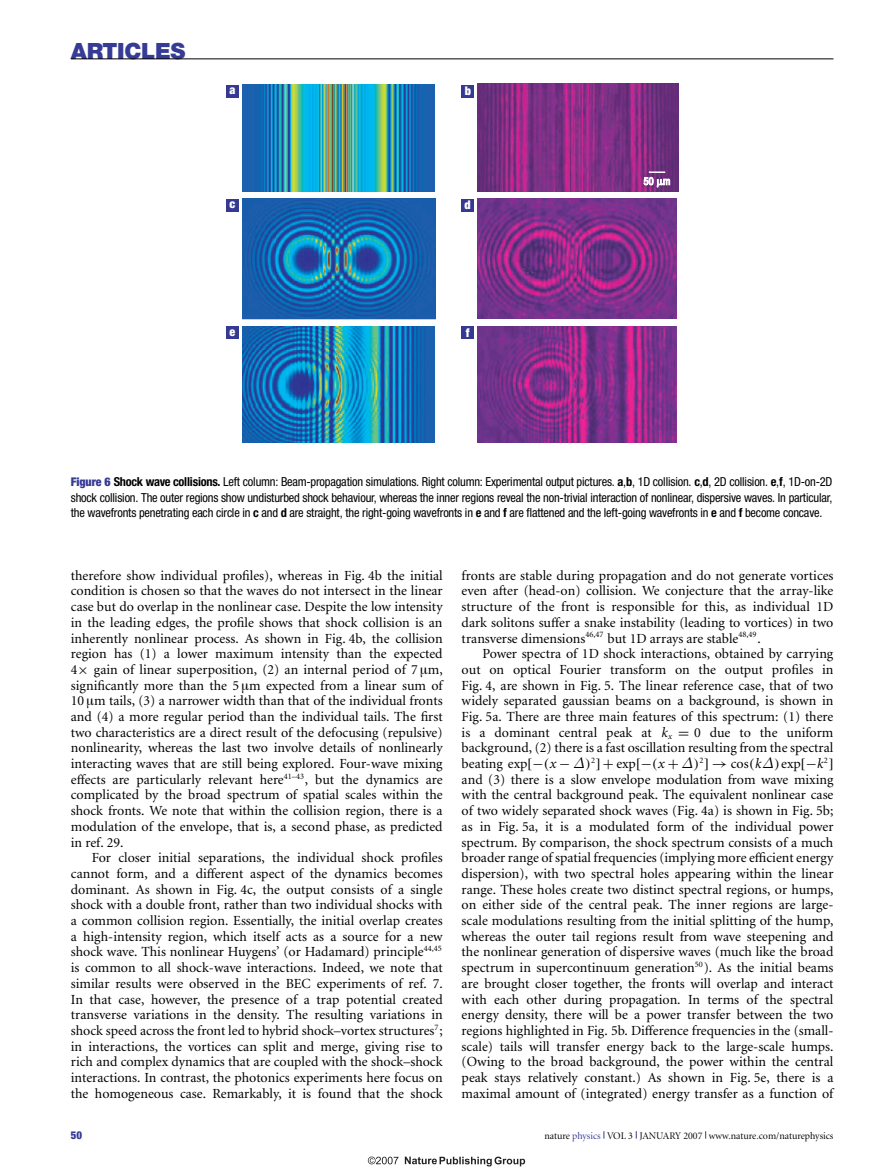
<style>
.page{position:relative;width:893px;height:1174px;background:#fff}
.page>*{position:absolute;margin:0;border:0;box-sizing:border-box;transform-origin:0 0}
.t1{font:900 22.35px "Helvetica Neue";letter-spacing:-.015em;color:#363b95}
.t2{font:13.95px/15.8px "Minion";color:#000;text-align:justify}
.t3{font:condensed 12.45px/15.8px "Helvetica Neue";letter-spacing:-.02em;color:#000;text-align:justify}
.t4{font:900 condensed 12px "Helvetica Neue";color:#fff}
.t5{font:900 condensed 10.8px "Helvetica Neue";color:#363b95}
.t6{font:condensed 10.5px "Helvetica Neue";color:#fff}
.t7{font:10.05px "Minion Display";color:#000}
.s1{font-weight:900;font-size:12px;color:#363b95}
.s2{font-weight:700}
.s3{font-family:"MTSYN";font-size:14.25px}
.s4{font-family:"txmia";font-size:14.25px}
.s5{font-family:"Minion Exp"}
.s6{font-style:italic;font-size:14.25px}
.s7{font-family:"RMTMI";font-size:14.25px}
.s8{font-family:"CMTI10";font-size:15px}
.s9{color:#363b95}
</style>
<div class="page">
<hr style="left:71px;top:59px;width:762px;height:1px;background:#000">
<img style="left:242px;top:85px;width:193px;height:106px">
<img style="left:243px;top:199px;width:192px;height:120px">
<img style="left:478px;top:199px;width:199px;height:119px">
<img style="left:243px;top:326px;width:191px;height:116px">
<img style="left:477px;top:326px;width:199px;height:116px">
<img style="left:478px;top:84px;width:200px;height:108px">
<svg style="left:649px;top:171px;width:16px;height:2px"></svg>
<div style="left:226px;top:85px;width:13px;height:12px;background:#363991"></div>
<div style="left:461px;top:85px;width:13px;height:12px;background:#363991"></div>
<div style="left:226px;top:199px;width:13px;height:13px;background:#363991"></div>
<div style="left:461px;top:199px;width:13px;height:13px;background:#363991"></div>
<div style="left:226px;top:326px;width:13px;height:13px;background:#363991"></div>
<div style="left:461px;top:326px;width:13px;height:13px;background:#363991"></div>
<svg style="left:405px;top:1156px;width:120px;height:10px"></svg>
<svg style="left:368px;top:1156px;width:30px;height:8px"></svg>
<svg style="left:657px;top:179px;width:6px;height:8px"></svg>
<h1 class="t1" style="left:71px;top:43px;width:116px">ARTICLES</h1>
<p class="t4" style="left:230px;top:86px;width:7px">a</p>
<p class="t4" style="left:465px;top:87px;width:8px">b</p>
<p class="t4" style="left:229px;top:200px;width:7px">c</p>
<p class="t4" style="left:464px;top:201px;width:8px">d</p>
<p class="t4" style="left:229px;top:327px;width:7px">e</p>
<p class="t4" style="left:466px;top:328px;width:5px">f</p>
<p class="t6" style="left:644px;top:177px;width:28px">50 m</p>
<p class="t3" style="left:71px;top:474px;width:763px"><span class="s1">Figure 6</span> <span class="s2">Shock wave collisions.</span> Left column: Beam-propagation simulations. Right column: Experimental output pictures. <span class="s2">a</span>,<span class="s2">b</span>, 1D collision. <span class="s2">c</span>,<span class="s2">d</span>, 2D collision. <span class="s2">e</span>,<span class="s2">f</span>, 1D-on-2D shock collision. The outer regions show undisturbed shock behaviour, whereas the inner regions reveal the non-trivial interaction of nonlinear, dispersive waves. In particular, the wavefronts penetrating each circle in <span class="s2">c</span> and <span class="s2">d</span> are straight, the right-going wavefronts in <span class="s2">e</span> and <span class="s2">f</span> are flattened and the left-going wavefronts in <span class="s2">e</span> and <span class="s2">f</span> become concave.</p>
<p class="t2" style="left:71px;top:568px;width:373px">therefore show individual profiles), whereas in Fig. 4b the initial condition is chosen so that the waves do not intersect in the linear case but do overlap in the nonlinear case. Despite the low intensity in the leading edges, the profile shows that shock collision is an inherently nonlinear process. As shown in Fig. 4b, the collision region has (1) a lower maximum intensity than the expected 4<span class="s3">×</span> gain of linear superposition, (2) an internal period of 7 <span class="s4">μ</span>m, significantly more than the 5 <span class="s4">μ</span>m expected from a linear sum of 10 <span class="s4">μ</span>m tails, (3) a narrower width than that of the individual fronts and (4) a more regular period than the individual tails. The first two characteristics are a direct result of the defocusing (repulsive) nonlinearity, whereas the last two involve details of nonlinearly interacting waves that are still being explored. Four-wave mixing e<span class="s5">ff</span>ects are particularly relevant here<sup>41–43</sup>, but the dynamics are complicated by the broad spectrum of spatial scales within the shock fronts. We note that within the collision region, there is a modulation of the envelope, that is, a second phase, as predicted in ref. 29.</p>
<p class="t2" style="left:71px;top:851px;width:373px;text-indent:21px">For closer initial separations, the individual shock profiles cannot form, and a di<span class="s5">ff</span>erent aspect of the dynamics becomes dominant. As shown in Fig. 4c, the output consists of a single shock with a double front, rather than two individual shocks with a common collision region. Essentially, the initial overlap creates a high-intensity region, which itself acts as a source for a new shock wave. This nonlinear Huygens’ (or Hadamard) principle<sup>44,45 </sup>is common to all shock-wave interactions. Indeed, we note that similar results were observed in the BEC experiments of ref. 7.<br>In that case, however, the presence of a trap potential created transverse variations in the density. The resulting variations in shock speed across the front led to hybrid shock–vortex structures<sup>7</sup>; in interactions, the vortices can split and merge, giving rise to rich and complex dynamics that are coupled with the shock–shock interactions. In contrast, the photonics experiments here focus on the homogeneous case. Remarkably, it is found that the shock</p>
<p class="t2" style="left:462px;top:568px;width:373px">fronts are stable during propagation and do not generate vortices even after (head-on) collision. We conjecture that the array-like structure of the front is responsible for this, as individual 1D dark solitons su<span class="s5">ff</span>er a snake instability (leading to vortices) in two transverse dimensions<sup>46,47</sup> but 1D arrays are stable<sup>48,49</sup>.</p>
<p class="t2" style="left:462px;top:647px;width:373px;text-indent:21px">Power spectra of 1D shock interactions, obtained by carrying out on optical Fourier transform on the output profiles in Fig. 4, are shown in Fig. 5. The linear reference case, that of two widely separated gaussian beams on a background, is shown in Fig. 5a. There are three main features of this spectrum: (1) there is a dominant central peak at <span class="s6">k</span><sub>x</sub> <span class="s3">=</span> 0 due to the uniform background, (2) there is a fast oscillation resulting from the spectral beating exp<span class="s3">[−</span><span class="s7">(</span><span class="s6">x</span> <span class="s3">−</span> <span class="s8">Δ</span><span class="s7">)</span><sup>2</sup><span class="s3">]+</span> exp<span class="s3">[−</span><span class="s7">(</span><span class="s6">x</span> <span class="s3">+</span> <span class="s8">Δ</span><span class="s7">)</span><sup>2</sup><span class="s3">] →</span> cos<span class="s7">(</span><span class="s6">k</span><span class="s8">Δ</span><span class="s7">)</span>exp<span class="s3">[−</span><span class="s6">k</span><sup>2</sup><span class="s3">] </span>and (3) there is a slow envelope modulation from wave mixing with the central background peak. The equivalent nonlinear case of two widely separated shock waves (Fig. 4a) is shown in Fig. 5b; as in Fig. 5a, it is a modulated form of the individual power spectrum. By comparison, the shock spectrum consists of a much broader range of spatial frequencies (implying more e<span class="s5">ffi</span>cient energy dispersion), with two spectral holes appearing within the linear range. These holes create two distinct spectral regions, or humps, on either side of the central peak. The inner regions are large&shy;scale modulations resulting from the initial splitting of the hump, whereas the outer tail regions result from wave steepening and the nonlinear generation of dispersive waves (much like the broad spectrum in supercontinuum generation<sup>50</sup>). As the initial beams are brought closer together, the fronts will overlap and interact with each other during propagation. In terms of the spectral energy density, there will be a power transfer between the two regions highlighted in Fig. 5b. Di<span class="s5">ff</span>erence frequencies in the (small&shy;scale) tails will transfer energy back to the large-scale humps. (Owing to the broad background, the power within the central peak stays relatively constant.) As shown in Fig. 5e, there is a maximal amount of (integrated) energy transfer as a function of</p>
<p class="t5" style="left:71px;top:1131px;width:13px">50</p>
<p class="t7" style="left:544px;top:1131px;width:291px">nature <span class="s9">physics</span> VOL 3 JANUARY 2007 www.nature.com/naturephysics</p>
</div>
